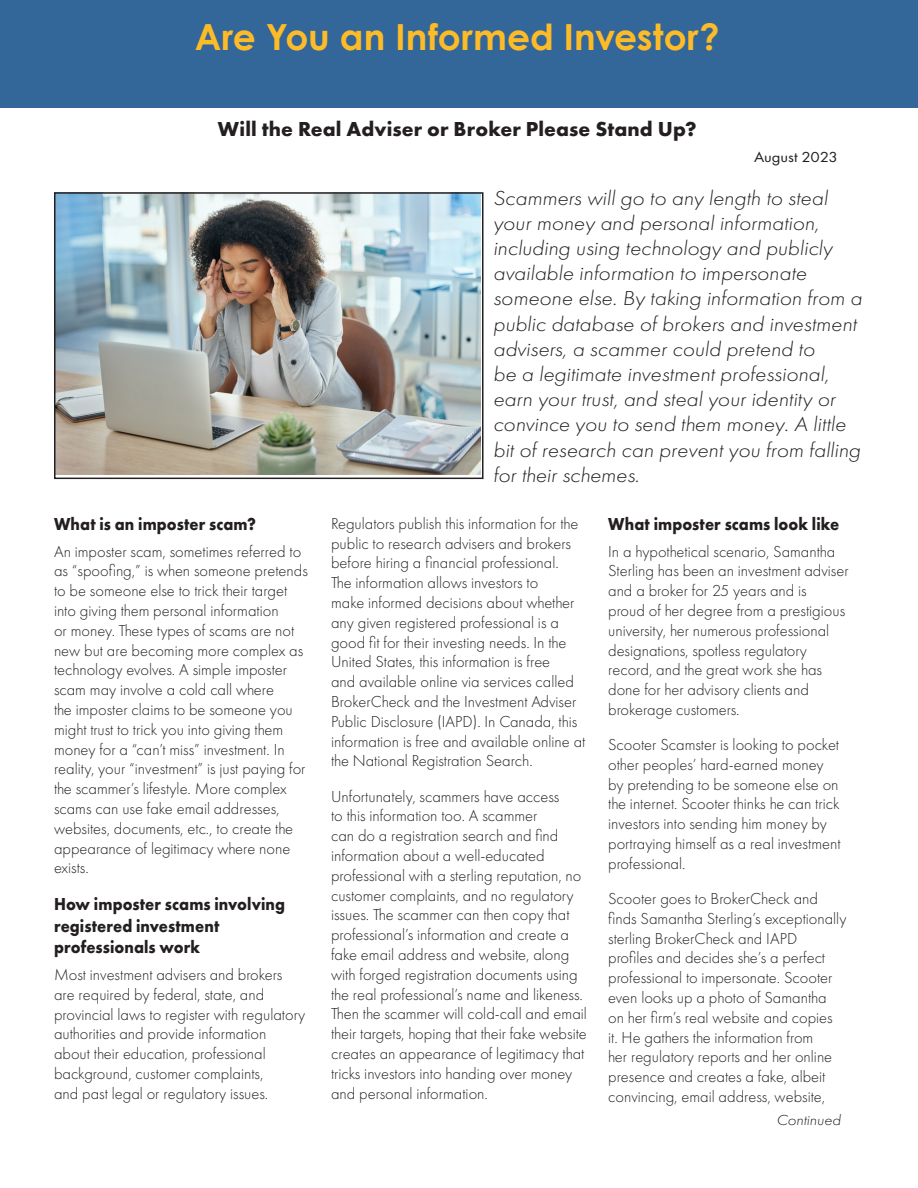
<style>
.page{position:relative;width:918px;height:1188px;background:#fff}
.page>*{position:absolute;margin:0;border:0;box-sizing:border-box;transform-origin:0 0}
.Header_-_text{font:700 36px "Century Gothic";color:#fdbb27}
.Body{font:italic 300 21px/25.2px "Futura PT";color:#231f20;scale:1.1 1}
.Header_-_text-2{font:700 21px "Futura PT";letter-spacing:.005em;color:#231f20}
.Paragraph_Style_2{font:700 18px/21.6px "Futura PT";letter-spacing:.005em;color:#231f20;scale:.9 1}
.Body-2{font:300 16.5px/19.8px "Futura PT";color:#231f20}
.Body-3{font:15px "Futura PT";color:#231f20;scale:1.1 1}
.Body-4{font:italic 300 15px "Futura PT";color:#231f20;scale:1.1 1}
</style>
<div class="page">
<div style="left:0;top:0;width:918px;height:108px;background:#369"></div>
<img style="left:57px;top:195px;width:424px;height:280px">
<div style="left:54px;top:192px;width:430px;height:287px;border:2px solid #231f20"></div>
<p class="Header_-_text" style="left:195px;top:10px;width:526px">Are You an Informed Investor?</p>
<p class="Header_-_text-2" style="left:218px;top:115px;width:480px">Will the Real Adviser or Broker Please Stand Up?</p>
<p class="Body-3" style="left:754px;top:148px;width:78px">August 2023</p>
<p class="Paragraph_Style_2" style="left:54px;top:513px;width:226px">What is an imposter scam?</p>
<p class="Body-2" style="left:54px;top:541px;width:255px">An imposter scam, sometimes referred to as “spoofing,” is when someone pretends to be someone else to trick their target into giving them personal information<br>or money. These types of scams are not new but are becoming more complex as technology evolves. A simple imposter scam may involve a cold call where<br>the imposter claims to be someone you might trust to trick you into giving them money for a “can’t miss” investment. In reality, your “investment” is just paying for the scammer’s lifestyle. More complex scams can use fake email addresses, websites, documents, etc., to create the appearance of legitimacy where none exists.</p>
<p class="Paragraph_Style_2" style="left:54px;top:893px;width:258px">How imposter scams involving registered investment professionals work</p>
<p class="Body-2" style="left:54px;top:965px;width:253px">Most investment advisers and brokers are required by federal, state, and provincial laws to register with regulatory authorities and provide information about their education, professional background, customer complaints,<br>and past legal or regulatory issues.</p>
<p class="Body" style="left:493px;top:185px;width:337px">Scammers will go to any length to steal your money and personal information, including using technology and publicly available information to impersonate someone else. By taking information from a public database of brokers and investment advisers, a scammer could pretend to<br>be a legitimate investment professional, earn your trust, and steal your identity or convince you to send them money. A little bit of research can prevent you from falling for their schemes.</p>
<p class="Body-2" style="left:331px;top:514px;width:256px">Regulators publish this information for the public to research advisers and brokers before hiring a financial professional.<br>The information allows investors to<br>make informed decisions about whether any given registered professional is a good fit for their investing needs. In the United States, this information is free<br>and available online via services called BrokerCheck and the Investment Adviser Public Disclosure (IAPD). In Canada, this information is free and available online at the National Registration Search.</p>
<p class="Body-2" style="left:331px;top:786px;width:257px">Unfortunately, scammers have access<br>to this information too. A scammer<br>can do a registration search and find information about a well-educated professional with a sterling reputation, no customer complaints, and no regulatory issues. The scammer can then copy that professional’s information and create a fake email address and website, along with forged registration documents using the real professional’s name and likeness.<br>Then the scammer will cold-call and email their targets, hoping that their fake website creates an appearance of legitimacy that tricks investors into handing over money and personal information.</p>
<p class="Paragraph_Style_2" style="left:608px;top:513px;width:258px">What imposter scams look like</p>
<p class="Body-2" style="left:608px;top:541px;width:242px">In a hypothetical scenario, Samantha Sterling has been an investment adviser and a broker for 25 years and is<br>proud of her degree from a prestigious university, her numerous professional designations, spotless regulatory record, and the great work she has done for her advisory clients and brokerage customers.</p>
<p class="Body-2" style="left:608px;top:735px;width:234px">Scooter Scamster is looking to pocket other peoples’ hard-earned money by pretending to be someone else on the internet. Scooter thinks he can trick investors into sending him money by portraying himself as a real investment professional.</p>
<p class="Body-2" style="left:608px;top:889px;width:240px">Scooter goes to BrokerCheck and finds Samantha Sterling’s exceptionally sterling BrokerCheck and IAPD<br>profiles and decides she’s a perfect professional to impersonate. Scooter even looks up a photo of Samantha on her firm’s real website and copies it. He gathers the information from<br>her regulatory reports and her online presence and creates a fake, albeit convincing, email address, website,</p>
<p class="Body-4" style="left:777px;top:1111px;width:60px">Continued</p>
</div>
